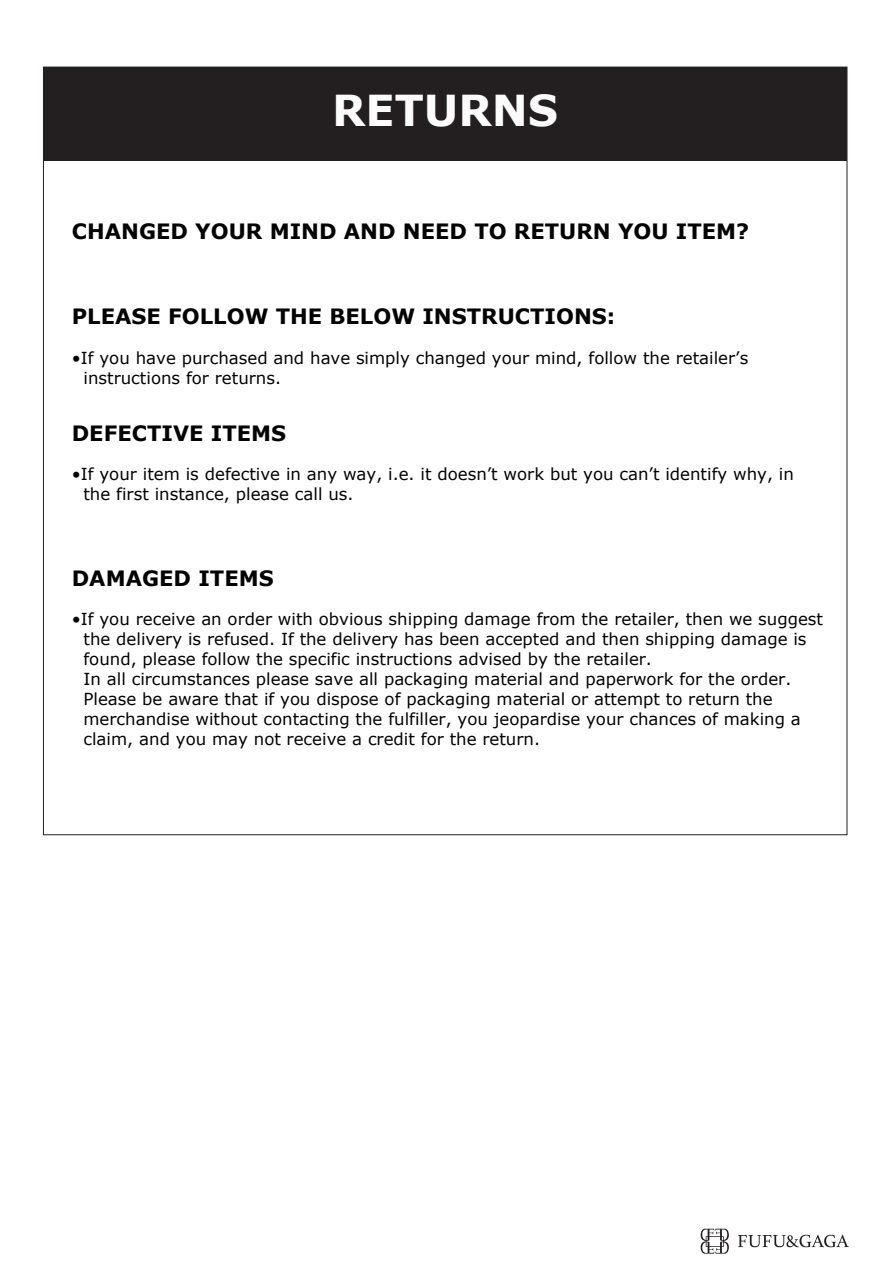
<style>
.page{position:relative;width:893px;height:1263px;background:#fff}
.page>*{position:absolute;margin:0;border:0;box-sizing:border-box;transform-origin:0 0}
.t1{font:700 42.6px "Verdana";color:#fbfbfc}
.t2{font:700 21.15px "Verdana";color:#030303}
.t3{font:16.65px/20px "Verdana";color:#030303}
</style>
<div class="page">
<svg style="left:700px;top:1229px;width:28px;height:25px"></svg>
<svg style="left:738px;top:1235px;width:110px;height:12px"></svg>
<div style="left:43px;top:67px;width:804px;height:94px;background:#231f20"></div>
<h1 class="t1" style="left:332px;top:80px;width:227px">RETURNS</h1>
<p class="t2" style="left:72px;top:217px;width:679px">CHANGED YOUR MIND AND NEED TO RETURN YOU ITEM?</p>
<p class="t2" style="left:72px;top:302px;width:545px">PLEASE FOLLOW THE BELOW INSTRUCTIONS:</p>
<p class="t3" style="left:83px;top:348px;width:666px;text-indent:-12px">•If you have purchased and have simply changed your mind, follow the retailer’s instructions for returns.</p>
<p class="t2" style="left:72px;top:418px;width:216px">DEFECTIVE ITEMS</p>
<p class="t3" style="left:83px;top:464px;width:712px;text-indent:-12px">•If your item is defective in any way, i.e. it doesn’t work but you can’t identify why, in the first instance, please call us.</p>
<p class="t2" style="left:72px;top:563px;width:203px">DAMAGED ITEMS</p>
<p class="t3" style="left:83px;top:609px;width:741px;text-indent:-12px">•If you receive an order with obvious shipping damage from the retailer, then we suggest the delivery is refused. If the delivery has been accepted and then shipping damage is found, please follow the specific instructions advised by the retailer.<br>In all circumstances please save all packaging material and paperwork for the order.<br>Please be aware that if you dispose of packaging material or attempt to return the merchandise without contacting the fulfiller, you jeopardise your chances of making a claim, and you may not receive a credit for the return.</p>
</div>
